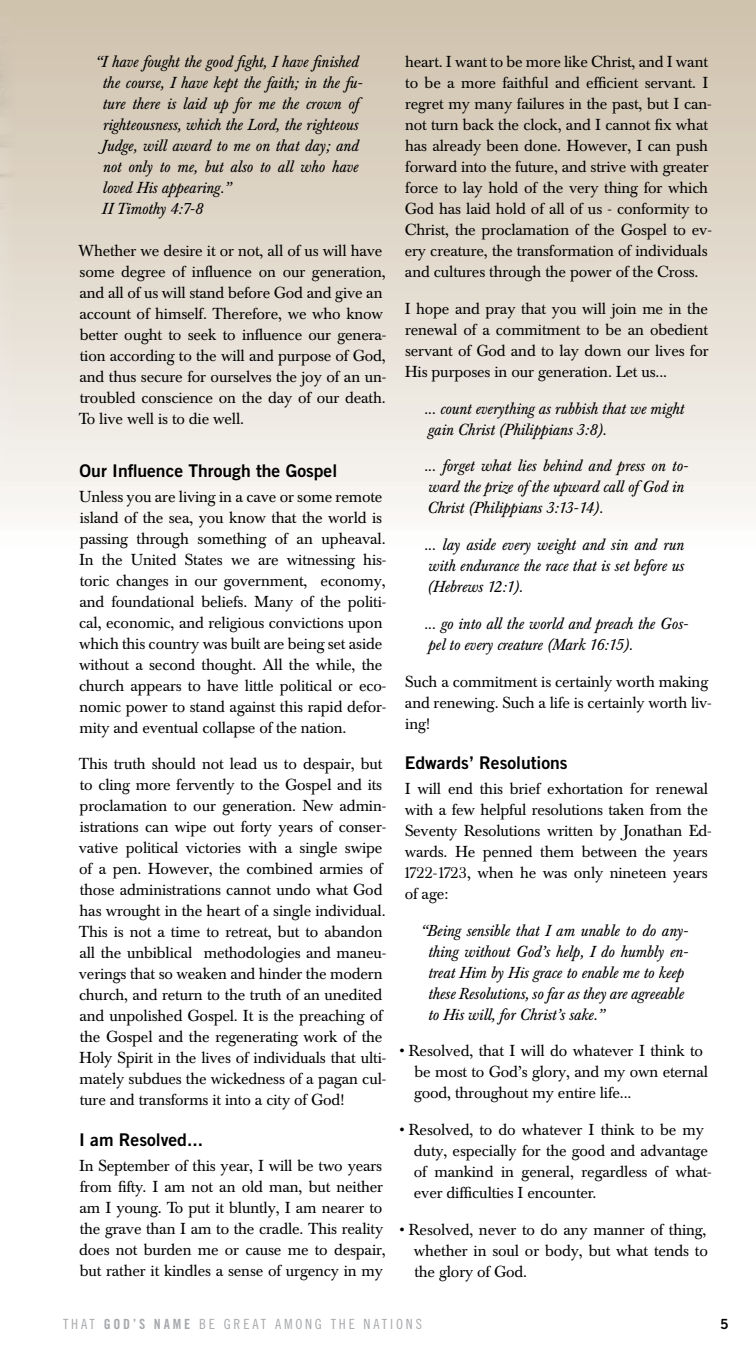
<style>
.page{position:relative;width:756px;height:1355px;background:#fff}
.page>*{position:absolute;margin:0;border:0;box-sizing:border-box;transform-origin:0 0}
.t1{font:17.5px "Trade Gothic Bold Two";color:#000}
.t2{font:15.75px/21px "Baskerville BE";letter-spacing:-.01em;color:#000}
.t3{font:italic 15.75px/21px "Baskerville BE";letter-spacing:-.01em;color:#000}
.t4{font:14px "Trade Gothic Cond Eighteen";letter-spacing:.2em;color:#a7a9ac}
.t5{font:14px "Trade Gothic Bold Two";color:#000}
.s1{font-family:"Trade Gothic Bold Cond Twenty"}
</style>
<div class="page">
<svg style="left:0;top:0;width:756px;height:513px;background:#e2dacd"></svg>
<img style="left:0;top:2px;width:16px;height:511px">
<p class="t3" style="left:101px;top:52px;width:263px;text-indent:-7px">“I have fought the good fight, I have finished the course, I have kept the faith; in the fu&shy;ture there is laid up for me the crown of righteousness, which the Lord, the righteous Judge, will award to me on that day; and not only to me, but also to all who have loved His appearing.”<br>II Timothy 4:7-8</p>
<p class="t2" style="left:78px;top:240px;width:310px">Whether we desire it or not, all of us will have some degree of influence on our generation, and all of us will stand before God and give an account of himself. Therefore, we who know better ought to seek to influence our genera&shy;tion according to the will and purpose of God, and thus secure for ourselves the joy of an un&shy;troubled conscience on the day of our death.<br>To live well is to die well.</p>
<p class="t1" style="left:80px;top:460px;width:259px">Our Influence Through the Gospel</p>
<p class="t2" style="left:79px;top:486px;width:309px">Unless you are living in a cave or some remote island of the sea, you know that the world is passing through something of an upheaval.<br>In the United States we are witnessing his&shy;toric changes in our government, economy, and foundational beliefs. Many of the politi&shy;cal, economic, and religious convictions upon which this country was built are being set aside without a second thought. All the while, the church appears to have little political or eco&shy;nomic power to stand against this rapid defor&shy;mity and eventual collapse of the nation.</p>
<p class="t2" style="left:79px;top:754px;width:309px">This truth should not lead us to despair, but to cling more fervently to the Gospel and its proclamation to our generation. New admin&shy;istrations can wipe out forty years of conser&shy;vative political victories with a single swipe of a pen. However, the combined armies of those administrations cannot undo what God has wrought in the heart of a single individual.<br>This is not a time to retreat, but to abandon all the unbiblical methodologies and maneu&shy;verings that so weaken and hinder the modern church, and return to the truth of an unedited and unpolished Gospel. It is the preaching of the Gospel and the regenerating work of the Holy Spirit in the lives of individuals that ulti&shy;mately subdues the wickedness of a pagan cul&shy;ture and transforms it into a city of God!</p>
<p class="t1" style="left:79px;top:1128px;width:125px">I am Resolved...</p>
<p class="t2" style="left:79px;top:1155px;width:308px">In September of this year, I will be two years from fifty. I am not an old man, but neither am I young. To put it bluntly, I am nearer to the grave than I am to the cradle. This reality does not burden me or cause me to despair, but rather it kindles a sense of urgency in my</p>
<p class="t2" style="left:405px;top:52px;width:309px">heart. I want to be more like Christ, and I want to be a more faithful and efficient servant. I regret my many failures in the past, but I can&shy;not turn back the clock, and I cannot fix what has already been done. However, I can push forward into the future, and strive with greater force to lay hold of the very thing for which God has laid hold of all of us - conformity to Christ, the proclamation of the Gospel to ev&shy;ery creature, the transformation of individuals and cultures through the power of the Cross.</p>
<p class="t2" style="left:405px;top:298px;width:306px;text-align:justify">I hope and pray that you will join me in the renewal of a commitment to be an obedient servant of God and to lay down our lives for His purposes in our generation. Let us...</p>
<p class="t3" style="left:424px;top:398px;width:261px">... count everything as rubbish that we might gain Christ (Philippians 3:8).</p>
<p class="t3" style="left:424px;top:456px;width:266px">... forget what lies behind and press on to&shy;ward the prize of the upward call of God in<br>Christ (Philippians 3:13-14).</p>
<p class="t3" style="left:424px;top:535px;width:261px;text-align:justify">... lay aside every weight and sin and run with endurance the race that is set before us (Hebrews 12:1).</p>
<p class="t3" style="left:424px;top:614px;width:266px">... go into all the world and preach the Gos&shy;pel to every creature (Mark 16:15).</p>
<p class="t2" style="left:405px;top:671px;width:308px">Such a commitment is certainly worth making and renewing. Such a life is certainly worth liv&shy;ing!</p>
<p class="t1" style="left:405px;top:752px;width:164px">Edwards’ Resolutions</p>
<p class="t2" style="left:403px;top:778px;width:310px">I will end this brief exhortation for renewal with a few helpful resolutions taken from the Seventy Resolutions written by Jonathan Ed&shy;wards. He penned them between the years 1722-1723, when he was only nineteen years of age:</p>
<p class="t3" style="left:427px;top:920px;width:262px;text-indent:-7px">“Being sensible that I am unable to do any&shy;thing without God’s help, I do humbly en&shy;treat Him by His grace to enable me to keep these Resolutions, so far as they are agreeable to His will, for Christ’s sake.”</p>
<p class="t2" style="left:414px;top:1041px;width:295px;text-indent:-15px">• Resolved, that I will do whatever I think to be most to God’s glory, and my own eternal good, throughout my entire life...</p>
<p class="t2" style="left:414px;top:1119px;width:300px;text-indent:-14px">• Resolved, to do whatever I think to be my duty, especially for the good and advantage of mankind in general, regardless of what&shy;ever difficulties I encounter.</p>
<p class="t2" style="left:414px;top:1219px;width:296px;text-align:justify;text-indent:-14px">• Resolved, never to do any manner of thing, whether in soul or body, but what tends to the glory of God.</p>
<p class="t4" style="left:63px;top:1315px;width:360px">THAT <span class="s1">GOD’S NAME</span> BE GREAT AMONG THE NATIONS</p>
<p class="t5" style="left:720px;top:1315px;width:10px">5</p>
</div>
